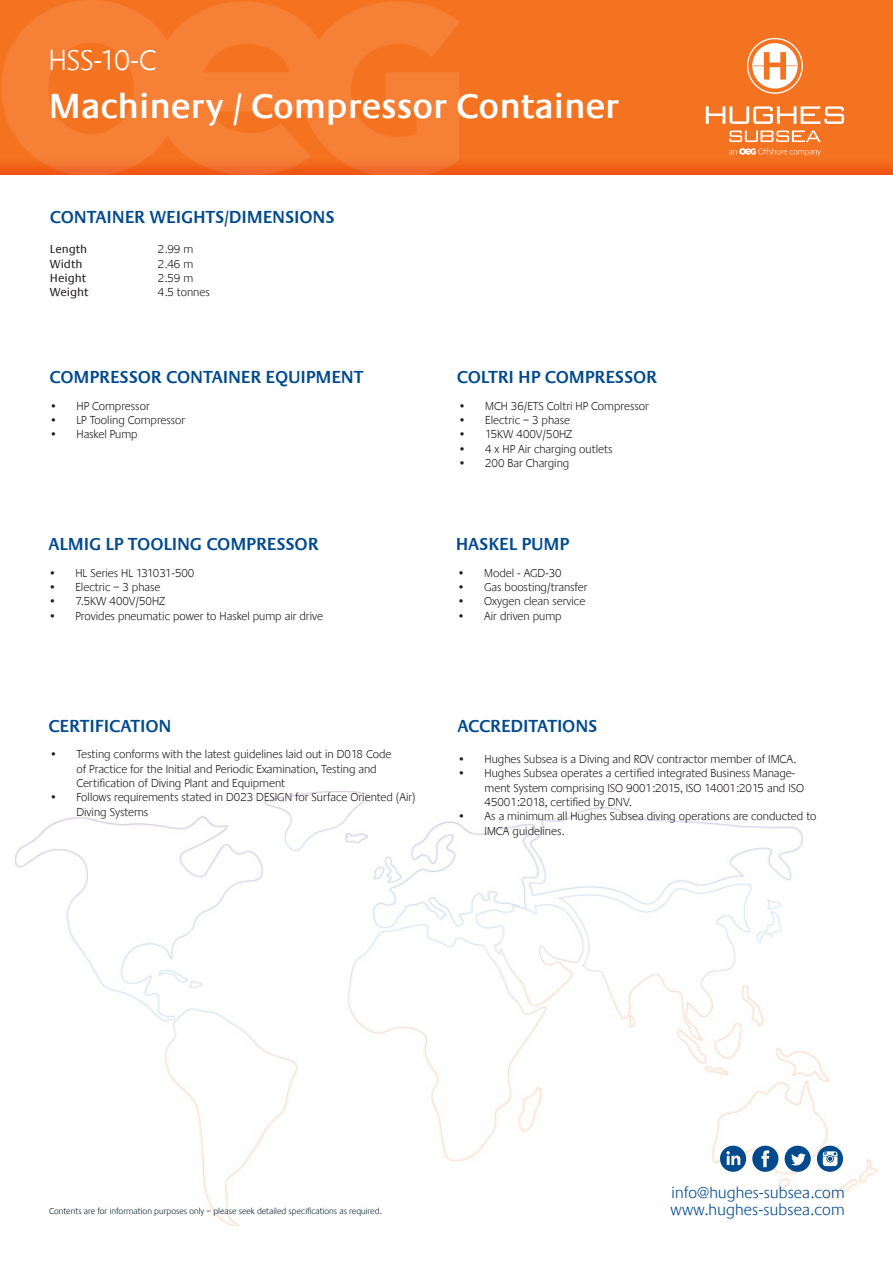
<style>
.page{position:relative;width:893px;height:1263px;background:#fff}
.page>*{position:absolute;margin:0;border:0;box-sizing:border-box;transform-origin:0 0}
.bullets{font:600 36px "Praxis LT";color:#fff}
.bullets-2{font:300 30px "Praxis LT";color:#fff}
.bullets-3{font:600 18px "Praxis LT";letter-spacing:-.01em;color:#004a8d}
.body{font:300 16.5px/17.1px "Praxis LT";letter-spacing:.01em;color:#004a8d}
.t1{font:300 12px/14.4px "Praxis LT";color:#231f20}
.t2{font:12px "Praxis LT";color:#231f20}
.t3{font:300 9px "Praxis LT";color:#08222d}
</style>
<div class="page">
<img style="left:15px;top:792px;width:861px;height:433px">
<div style="left:0;top:0;width:893px;height:178px;background:#f47321"></div>
<img style="left:1px;top:0;width:459px;height:175px">
<svg style="left:747px;top:38px;width:56px;height:56px"></svg>
<svg style="left:729px;top:148px;width:92px;height:8px"></svg>
<svg style="left:706px;top:106px;width:138px;height:18px"></svg>
<svg style="left:729px;top:130px;width:92px;height:12px"></svg>
<svg style="left:817px;top:1146px;width:26px;height:26px"></svg>
<svg style="left:720px;top:1146px;width:26px;height:26px"></svg>
<svg style="left:752px;top:1146px;width:26px;height:26px"></svg>
<svg style="left:785px;top:1146px;width:26px;height:26px"></svg>
<p class="bullets-2" style="left:49px;top:44px;width:108px">HSS-10-C</p>
<p class="bullets" style="left:49px;top:86px;width:572px">Machinery / Compressor Container</p>
<p class="bullets-3" style="left:50px;top:207px;width:286px">CONTAINER WEIGHTS/DIMENSIONS</p>
<p class="t2" style="left:50px;top:243px;width:39px">Length</p>
<p class="t1" style="left:158px;top:242px;width:37px">2.99 m</p>
<p class="t2" style="left:50px;top:257px;width:34px">Width</p>
<p class="t1" style="left:158px;top:257px;width:37px">2.46 m</p>
<p class="t2" style="left:50px;top:271px;width:38px">Height</p>
<p class="t1" style="left:158px;top:271px;width:37px">2.59 m</p>
<p class="t2" style="left:50px;top:286px;width:40px">Weight</p>
<p class="t1" style="left:158px;top:285px;width:53px">4.5 tonnes</p>
<p class="bullets-3" style="left:50px;top:367px;width:316px">COMPRESSOR CONTAINER EQUIPMENT</p>
<p class="t1" style="left:50px;top:399px;width:102px">• HP Compressor</p>
<p class="t1" style="left:50px;top:413px;width:137px">• LP Tooling Compressor</p>
<p class="t1" style="left:50px;top:427px;width:90px">• Haskel Pump</p>
<p class="bullets-3" style="left:457px;top:367px;width:202px">COLTRI HP COMPRESSOR</p>
<p class="t1" style="left:458px;top:399px;width:192px">• MCH 36/ETS Coltri HP Compressor</p>
<p class="t1" style="left:458px;top:413px;width:113px">• Electric – 3 phase</p>
<p class="t1" style="left:458px;top:427px;width:116px">• 15KW 400V/50HZ</p>
<p class="t1" style="left:458px;top:442px;width:156px">• 4 x HP Air charging outlets</p>
<p class="t1" style="left:458px;top:456px;width:113px">• 200 Bar Charging</p>
<p class="bullets-3" style="left:48px;top:534px;width:272px">ALMIG LP TOOLING COMPRESSOR</p>
<p class="bullets-3" style="left:456px;top:534px;width:115px">HASKEL PUMP</p>
<p class="t1" style="left:457px;top:566px;width:106px">• Model - AGD-30</p>
<p class="t1" style="left:457px;top:580px;width:132px">• Gas boosting/transfer</p>
<p class="t1" style="left:457px;top:594px;width:130px">• Oxygen clean service</p>
<p class="t1" style="left:457px;top:609px;width:106px">• Air driven pump</p>
<p class="t1" style="left:48px;top:566px;width:147px">• HL Series HL 131031-500</p>
<p class="t1" style="left:48px;top:580px;width:113px">• Electric – 3 phase</p>
<p class="t1" style="left:48px;top:594px;width:118px">• 7.5KW 400V/50HZ</p>
<p class="t1" style="left:48px;top:609px;width:276px">• Provides pneumatic power to Haskel pump air drive</p>
<p class="bullets-3" style="left:48px;top:716px;width:125px">CERTIFICATION</p>
<p class="t1" style="left:76px;top:747px;width:317px;text-indent:-27px">• Testing conforms with the latest guidelines laid out in D018 Code of Practice for the Initial and Periodic Examination, Testing and<br>Certification of Diving Plant and Equipment</p>
<p class="t1" style="left:76px;top:790px;width:341px;text-indent:-27px">• Follows requirements stated in D023 DESIGN for Surface Oriented (Air)<br>Diving Systems</p>
<p class="bullets-3" style="left:458px;top:716px;width:141px">ACCREDITATIONS</p>
<p class="t1" style="left:458px;top:752px;width:340px">• Hughes Subsea is a Diving and ROV contractor member of IMCA.</p>
<p class="t1" style="left:485px;top:766px;width:321px;text-indent:-27px">• Hughes Subsea operates a certified integrated Business Manage&shy;ment System comprising ISO 9001:2015, ISO 14001:2015 and ISO<br>45001:2018, certified by DNV.</p>
<p class="t1" style="left:485px;top:809px;width:333px;text-indent:-27px">• As a minimum all Hughes Subsea diving operations are conducted to<br>IMCA guidelines.</p>
<p class="t3" style="left:49px;top:1206px;width:334px">Contents are for information purposes only – please seek detailed specifications as required.</p>
<p class="body" style="left:670px;top:1184px;width:176px">info@hughes-subsea.com www.hughes-subsea.com</p>
</div>
